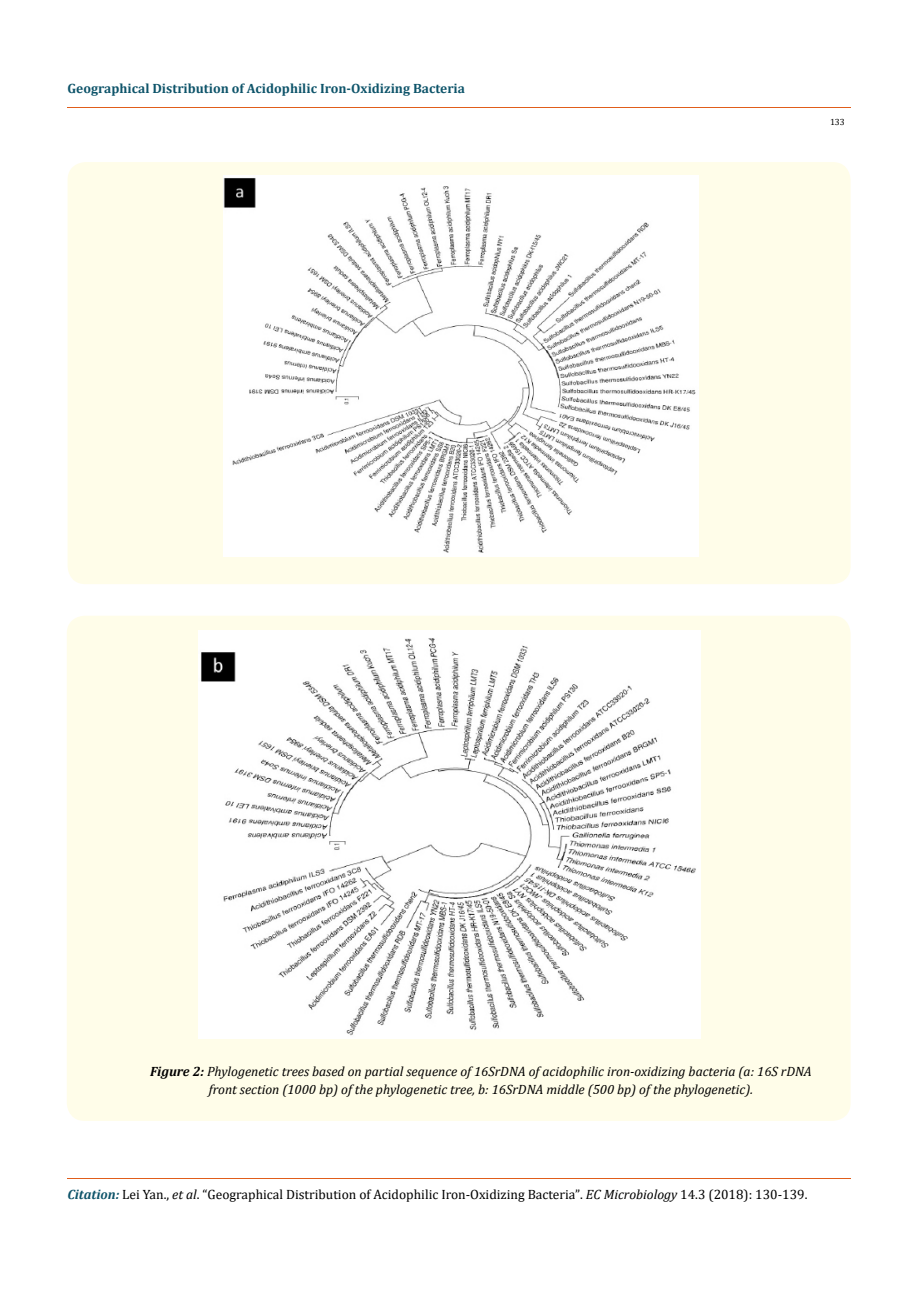
<style>
.page{position:relative;width:917px;height:1298px;background:#fff}
.page>*{position:absolute;margin:0;border:0;box-sizing:border-box;transform-origin:0 0}
.t1{font:italic 13.5px/18px "Cambria";color:#000;text-align:center}
.t2{font:13.5px "Cambria";color:#000}
.t3{font:700 13.5px "Cambria";color:#0e546a}
.t4{font:9px "Cambria";color:#000}
.s1{font-weight:700}
.s2{font-weight:700;font-style:italic;color:#0e546a}
.s3{font-style:italic}
.s4{font-size:13.35px}
</style>
<div class="page">
<hr style="left:67px;top:107px;width:783px;height:1px;background:#e05d1a">
<hr style="left:67px;top:1178px;width:783px;height:1px;background:#e05d1a">
<div style="left:68px;top:162px;width:782px;height:422px;background:#fffde9;border-radius:18px"></div>
<img style="left:224px;top:176px;width:474px;height:380px">
<div style="left:67px;top:615px;width:783px;height:505px;background:#fffde9;border-radius:18px"></div>
<img style="left:198px;top:630px;width:502px;height:408px">
<p class="t3" style="left:68px;top:79px;width:399px">Geographical Distribution of Acidophilic Iron-Oxidizing Bacteria</p>
<p class="t4" style="left:830px;top:117px;width:16px">133</p>
<p class="t1" style="left:150px;top:1062px;width:663px"><span class="s1">Figure 2:</span> Phylogenetic trees based on partial sequence of 16SrDNA of acidophilic iron-oxidizing bacteria (a: 16S rDNA front section (1000 bp) of the phylogenetic tree, b: 16SrDNA middle (500 bp) of the phylogenetic).</p>
<p class="t2" style="left:67px;top:1186px;width:741px"><span class="s2">Citation:</span> Lei Yan., <span class="s3">et al</span>. “Geographical Distribution of Acidophilic Iron-Oxidizing Bacteria”<span class="s4">.</span> <span class="s3">EC Microbiology</span> <span class="s4">14</span>.3 (2018): 130-139.</p>
</div>
